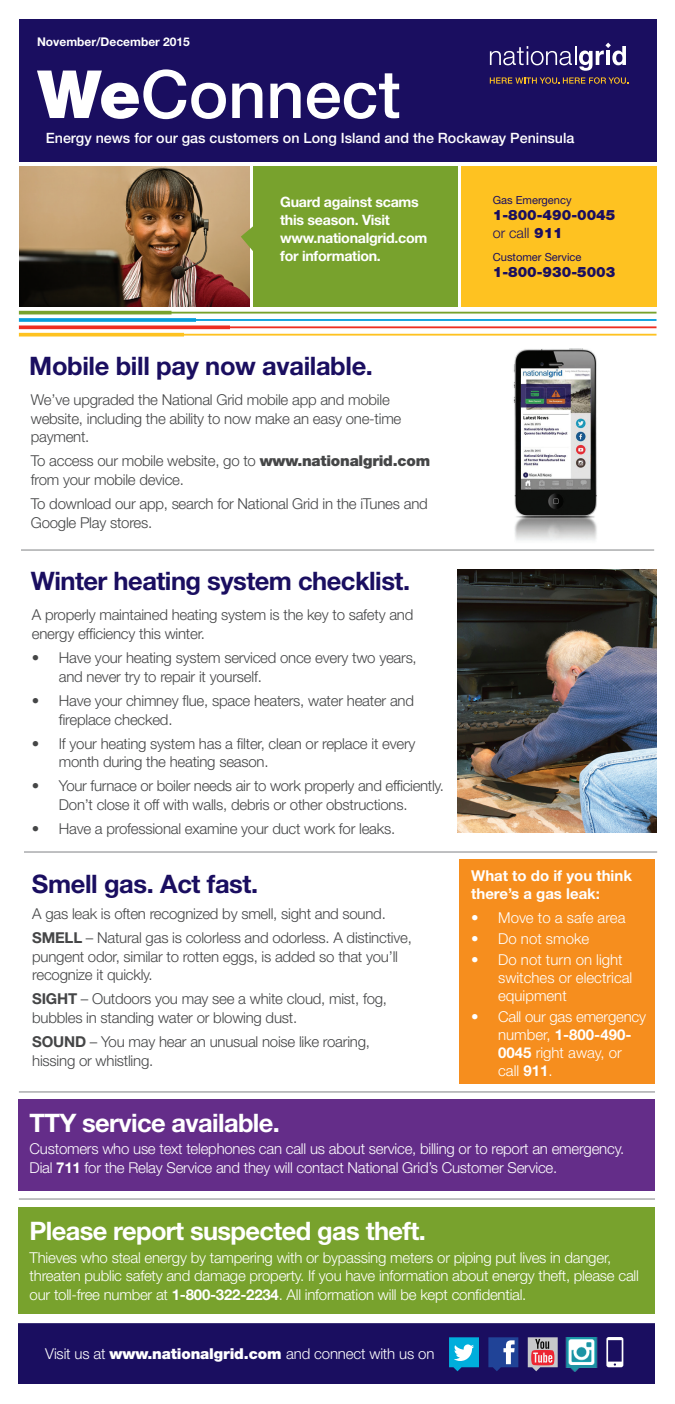
<style>
.page{position:relative;width:675px;height:1404px;background:#fff}
.page>*{position:absolute;margin:0;border:0;box-sizing:border-box;transform-origin:0 0}
.t1{font:500 66.45px "Helvetica Neue LT Std";color:#fff}
.t2{font:700 25.5px "Helvetica Neue LT Std";letter-spacing:-.015em;color:#1a0e60}
.t3{font:700 25.5px "Helvetica Neue LT Std";letter-spacing:-.025em;color:#fff}
.t4{font:300 15px/18.8px "Helvetica Neue";letter-spacing:-.015em;color:#454647}
.t5{font:300 15px/18px "Helvetica Neue";letter-spacing:-.015em;color:#fff}
.t6{font:300 15px/18.8px "Helvetica Neue LT Std";letter-spacing:-.015em;color:#454647}
.t7{font:700 15px/18px "Helvetica Neue LT Std";color:#fff}
.t8{font:300 15px "Helvetica Neue LT Std";letter-spacing:-.01em;color:#fff}
.t9{font:700 14.25px/18px "Helvetica Neue LT Std";letter-spacing:-.02em;color:#fff}
.t10{font:500 14.25px "Helvetica Neue";color:#fff}
.t11{font:900 14.25px/18px "Helvetica Neue LT Std";color:#1a0e60}
.t12{font:700 12px "Helvetica Neue LT Std";color:#fff}
.t13{font:11.1px "Helvetica Neue LT Std";color:#1a0e60}
.s1{font-weight:900}
.s2{font-weight:300}
.s3{font-family:"Helvetica Neue LT Std";font-weight:900}
.s4{font-family:"Helvetica Neue LT Std";font-weight:700}
.s5{font-family:"Helvetica Neue";font-weight:300}
</style>
<div class="page">
<div style="left:19px;top:1099px;width:636px;height:92px;background:#642d89"></div>
<img style="left:20px;top:166px;width:230px;height:141px">
<div style="left:253px;top:166px;width:204px;height:141px;background:#78a22d"></div>
<div style="left:19px;top:1322px;width:636px;height:61px;background:#1a0e60"></div>
<div style="left:19px;top:19px;width:638px;height:143px;background:#1a0e60"></div>
<div style="left:461px;top:166px;width:196px;height:141px;background:#fec221"></div>
<hr style="left:14px;top:1320px;width:655px;height:3px;background:#fff">
<svg style="left:19px;top:311px;width:638px;height:26px"></svg>
<svg style="left:490px;top:43px;width:136px;height:28px"></svg>
<svg style="left:490px;top:77px;width:138px;height:7px"></svg>
<svg style="left:241px;top:224px;width:12px;height:27px"></svg>
<svg style="left:449px;top:1337px;width:30px;height:34px"></svg>
<svg style="left:488px;top:1337px;width:30px;height:34px"></svg>
<svg style="left:528px;top:1337px;width:30px;height:34px"></svg>
<img style="left:565px;top:1337px;width:32px;height:34px">
<hr style="left:21px;top:550px;width:633px;height:1px;background:#808285">
<img style="left:513px;top:349px;width:84px;height:192px">
<img style="left:457px;top:569px;width:200px;height:263px">
<hr style="left:24px;top:852px;width:633px;height:1px;background:#808285">
<hr style="left:19px;top:1092px;width:636px;height:1px;background:#808285">
<hr style="left:19px;top:1199px;width:636px;height:1px;background:#808285">
<div style="left:19px;top:1207px;width:636px;height:107px;background:#78a22d"></div>
<div style="left:460px;top:860px;width:195px;height:224px;background:#f68e1e"></div>
<svg style="left:606px;top:1337px;width:17px;height:30px"></svg>
<p class="t12" style="left:37px;top:34px;width:154px">November/December 2015</p>
<h1 class="t1" style="left:37px;top:55px;width:365px"><span class="s1">We</span>Connect</h1>
<p class="t10" style="left:46px;top:129px;width:530px">Energy news for our gas customers on Long Island and the Rockaway Peninsula</p>
<p class="t9" style="left:280px;top:192px;width:149px">Guard against scams this season. Visit www.nationalgrid.com for information.</p>
<p class="t13" style="left:493px;top:194px;width:80px">Gas Emergency</p>
<p class="t11" style="left:493px;top:206px;width:124px">1-800-490-0045 <span class="s2">or call</span> 911</p>
<p class="t13" style="left:493px;top:250px;width:90px">Customer Service</p>
<p class="t11" style="left:493px;top:263px;width:124px">1-800-930-5003</p>
<h2 class="t2" style="left:29px;top:350px;width:345px">Mobile bill pay now available.</h2>
<p class="t4" style="left:31px;top:390px;width:372px">We’ve upgraded the National Grid mobile app and mobile website, including the ability to now make an easy one-time payment.</p>
<p class="t4" style="left:31px;top:451px;width:401px">To access our mobile website, go to <span class="s3">www.nationalgrid.com </span>from your mobile device.</p>
<p class="t4" style="left:31px;top:494px;width:399px">To download our app, search for National Grid in the iTunes and<br>Google Play stores.</p>
<h2 class="t2" style="left:31px;top:565px;width:381px">Winter heating system checklist.</h2>
<p class="t6" style="left:32px;top:605px;width:383px">A properly maintained heating system is the key to safety and energy efficiency this winter.</p>
<p class="t6" style="left:59px;top:648px;width:359px;text-indent:-27px">• Have your heating system serviced once every two years, and never try to repair it yourself.</p>
<p class="t6" style="left:59px;top:691px;width:357px;text-indent:-27px">• Have your chimney flue, space heaters, water heater and fireplace checked.</p>
<p class="t6" style="left:59px;top:734px;width:358px;text-indent:-27px">• If your heating system has a filter, clean or replace it every month during the heating season.</p>
<p class="t6" style="left:59px;top:776px;width:387px;text-indent:-27px">• Your furnace or boiler needs air to work properly and efficiently.<br>Don’t close it off with walls, debris or other obstructions.</p>
<p class="t6" style="left:32px;top:819px;width:365px">• Have a professional examine your duct work for leaks.</p>
<h2 class="t2" style="left:32px;top:868px;width:228px">Smell gas. Act fast.</h2>
<p class="t4" style="left:32px;top:901px;width:381px;line-height:24px">A gas leak is often recognized by smell, sight and sound.<br><span class="s4">SMELL</span> – Natural gas is colorless and odorless. A distinctive,</p>
<p class="t4" style="left:32px;top:947px;width:367px">pungent odor, similar to rotten eggs, is added so that you’ll recognize it quickly.</p>
<p class="t4" style="left:32px;top:989px;width:356px"><span class="s4">SIGHT</span> – Outdoors you may see a white cloud, mist, fog, bubbles in standing water or blowing dust.</p>
<p class="t4" style="left:32px;top:1032px;width:339px"><span class="s4">SOUND</span> – You may hear an unusual noise like roaring, hissing or whistling.</p>
<h2 class="t3" style="left:29px;top:1107px;width:252px">TTY service available.</h2>
<p class="t7" style="left:471px;top:866px;width:162px">What to do if you think there’s a gas leak:</p>
<p class="t5" style="left:471px;top:908px;width:156px">• Move to a safe area</p>
<p class="t5" style="left:471px;top:929px;width:120px">• Do not smoke</p>
<p class="t5" style="left:498px;top:950px;width:136px;text-indent:-27px">• Do not turn on light switches or electrical equipment</p>
<p class="t5" style="left:471px;top:1007px;width:176px">• Call our gas emergency</p>
<p class="t7" style="left:498px;top:1025px;width:135px"><span class="s5">number,</span> 1-800-490-</p>
<p class="t5" style="left:498px;top:1043px;width:125px"><span class="s4">0045</span> right away, or call <span class="s4">911</span>.</p>
<p class="t5" style="left:30px;top:1139px;width:596px;line-height:18.9px">Customers who use text telephones can call us about service, billing or to report an emergency.<br>Dial <span class="s4">711</span> for the Relay Service and they will contact National Grid’s Customer Service.</p>
<h2 class="t3" style="left:29px;top:1216px;width:398px">Please report suspected gas theft.</h2>
<p class="t5" style="left:30px;top:1248px;width:611px;line-height:18.8px">Thieves who steal energy by tampering with or bypassing meters or piping put lives in danger, threaten public safety and damage property. If you have information about energy theft, please call our toll-free number at <span class="s4">1-800-322-2234</span>. All information will be kept confidential.</p>
<p class="t8" style="left:45px;top:1344px;width:391px">Visit us at <span class="s1">www.nationalgrid.com</span> and connect with us on</p>
</div>
